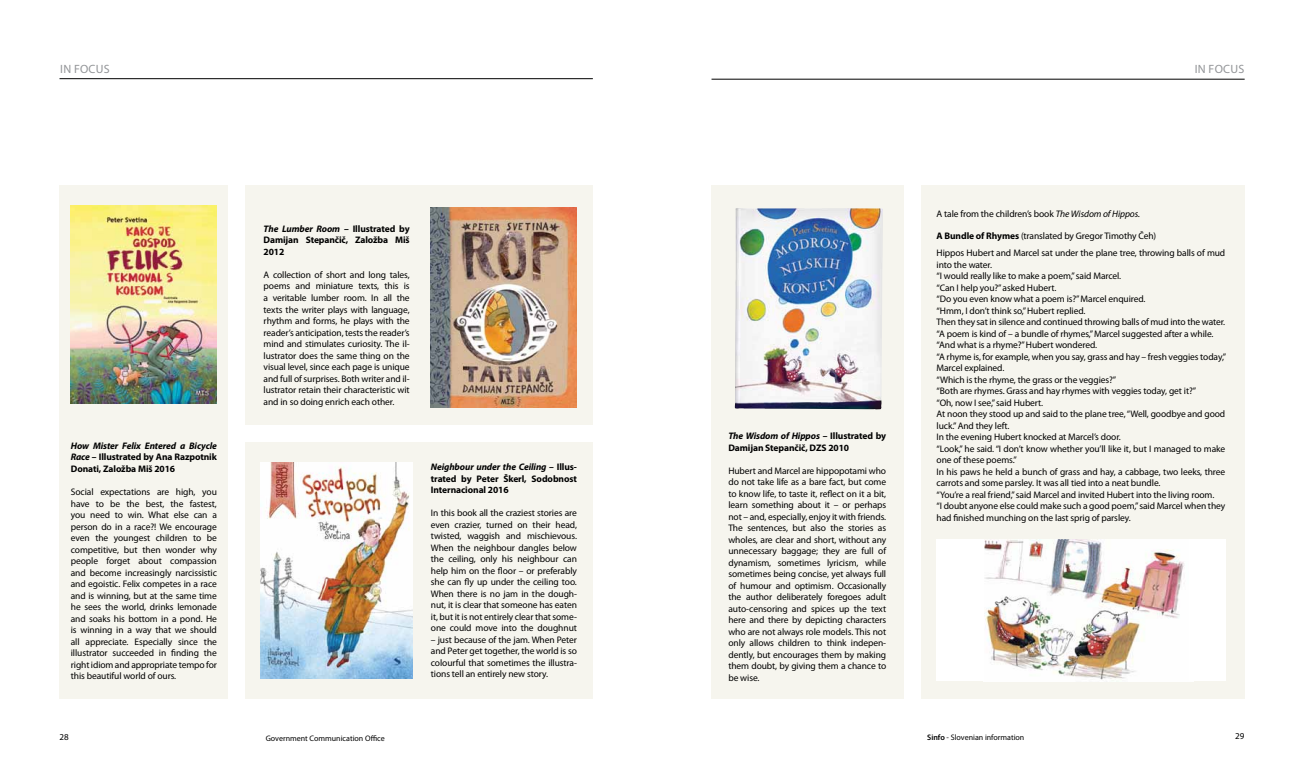
<style>
.page{position:relative;width:1304px;height:766px;background:#fff}
.page>*{position:absolute;margin:0;border:0;box-sizing:border-box;transform-origin:0 0}
.t1{font:12px "Myriad Pro";letter-spacing:.02em;color:#939598}
.t2{font:9.5px/11.5px "Myriad Pro";letter-spacing:-.01em;color:#000;text-align:justify}
.t3{font:700 9.5px/11.5px "Myriad Pro";letter-spacing:-.01em;color:#000;text-align:justify}
.t4{font:9px "Myriad Pro";color:#000}
.t5{font:8px "Myriad Pro";color:#000}
.s1{font-style:italic}
.s2{font-weight:700}
.s3{font-weight:600}
</style>
<div class="page">
<hr style="left:711px;top:79px;width:534px;height:1px;background:#000">
<hr style="left:60px;top:78px;width:533px;height:1px;background:#000">
<div style="left:712px;top:185px;width:192px;height:513px;background:#f6f5ee"></div>
<img style="left:734px;top:208px;width:149px;height:201px">
<div style="left:921px;top:185px;width:323px;height:513px;background:#f6f5ee"></div>
<img style="left:984px;top:539px;width:205px;height:142px">
<div style="left:1189px;top:539px;width:36px;height:142px;background:#fff"></div>
<div style="left:937px;top:539px;width:47px;height:142px;background:#fff"></div>
<div style="left:60px;top:185px;width:168px;height:513px;background:#f6f5ee"></div>
<img style="left:71px;top:205px;width:146px;height:198px">
<div style="left:245px;top:185px;width:347px;height:239px;background:#f6f5ee"></div>
<img style="left:431px;top:208px;width:146px;height:200px">
<div style="left:245px;top:441px;width:347px;height:257px;background:#f6f5ee"></div>
<img style="left:261px;top:462px;width:152px;height:216px">
<p class="t1" style="left:60px;top:61px;width:50px">in focus</p>
<p class="t1" style="left:1195px;top:61px;width:50px">in focus</p>
<p class="t3" style="left:71px;top:439px;width:148px"><span class="s1">How Mister Felix Entered a Bicycle Race</span> – Illustrated by Ana Razpotnik Donati, Založba Miš 2016</p>
<p class="t2" style="left:71px;top:485px;width:148px">Social expectations are high, you have to be the best, the fastest, you need to win. What else can a person do in a race?! We encourage even the youngest children to be competitive, but then wonder why people forget about compassion and become increasingly narcissistic and egoistic. Felix competes in a race and is winning, but at the same time he sees the world, drinks lemonade and soaks his bottom in a pond. He is winning in a way that we should all appreciate. Especially since the illustrator succeeded in finding the right idiom and appropriate tempo for this beautiful world of ours.</p>
<p class="t4" style="left:60px;top:731px;width:11px">28</p>
<p class="t3" style="left:264px;top:222px;width:148px"><span class="s1">The Lumber Room</span> – Illustrated by Damijan Stepančič, Založba Miš 2012</p>
<p class="t2" style="left:264px;top:269px;width:148px">A collection of short and long tales, poems and miniature texts, this is a veritable lumber room. I n all the texts the writer plays with language, rhythm and forms, he plays with the reader’s anticipation, tests the reader’s mind and stimulates curiosity. The il&shy;lustrator does the same thing on the visual level, since each page is unique and full of surprises. Both writer and il&shy;lustrator retain their characteristic wit and in so doing enrich each other.</p>
<p class="t3" style="left:431px;top:461px;width:148px"><span class="s1">Neighbour under the Ceiling</span> – Illus&shy;trated by Peter Škerl, Sodobnost Internacional 2016</p>
<p class="t2" style="left:431px;top:507px;width:148px">I n this book all the craziest stories are even crazier, turned on their head, twisted, waggish and mischievous.<br>When the neighbour dangles below the ceiling, only his neighbour can help him on the floor – or preferably she can fly up under the ceiling too.<br>When there is no jam in the dough&shy;nut, it is clear that someone has eaten it, but it is not entirely clear that some&shy;one could move into the doughnut</p>
<p class="t2" style="left:431px;top:633px;width:148px">– just because of the jam. When Peter and Peter get together, the world is so colourful that sometimes the illustra&shy;tions tell an entirely new story.</p>
<p class="t3" style="left:728px;top:429px;width:159px"><span class="s1">The Wisdom of Hippos</span> – Illustrated by<br>Damijan Stepančič, DZS 2010</p>
<p class="t2" style="left:728px;top:464px;width:160px">Hubert and Marcel are hippopotami who do not take life as a bare fact, but come to know life, to taste it, reflect on it a bit, learn something about it – or perhaps not – and, especially, enjoy it with friends.<br>The sentences, but also the stories as wholes, are clear and short, without any unnecessary baggage; they are full of dynamism, sometimes lyricism, while sometimes being concise, yet always full of humour and optimism. Occasionally the author deliberately foregoes adult auto-censoring and spices up the text here and there by depicting characters who are not always role models. This not only allows children to think indepen&shy;dently, but encourages them by making them doubt, by giving them a chance to be wise.</p>
<p class="t2" style="left:937px;top:208px;width:205px">A tale from the children’s book <span class="s1">The Wisdom of Hippos.</span></p>
<p class="t2" style="left:937px;top:226px;width:290px;line-height:17.5px"><span class="s2">A Bundle of Rhymes</span> (translated by Gregor Timothy Čeh)<br>Hippos Hubert and Marcel sat under the plane tree, throwing balls of mud</p>
<p class="t2" style="left:937px;top:258px;width:291px;text-align:left">into the water.<br>“I would really like to make a poem,” said Marcel.<br>“Can I help you?” asked Hubert.<br>“Do you even know what a poem is?” Marcel enquired.<br>“Hmm, I don’t think so,” Hubert replied.<br>Then they sat in silence and continued throwing balls of mud into the water. “A poem is kind of – a bundle of rhymes,” Marcel suggested after a while. “And what is a rhyme?” Hubert wondered.<br>“A rhyme is, for example, when you say, grass and hay – fresh veggies today,” Marcel explained.<br>“Which is the rhyme, the grass or the veggies?”<br>“Both are rhymes. Grass and hay rhymes with veggies today, get it?”<br>“Oh, now I see,” said Hubert.<br>At noon they stood up and said to the plane tree, “Well, goodbye and good luck.” And they left.<br>I n the evening Hubert knocked at Marcel’s door.<br>“Look,” he said. “I don’t know whether you’ll like it, but I managed to make one of these poems.”<br>I n his paws he held a bunch of grass and hay, a cabbage, two leeks, three carrots and some parsley. It was all tied into a neat bundle.<br>“You’re a real friend,” said Marcel and invited Hubert into the living room.<br>“I doubt anyone else could make such a good poem,” said Marcel when they had finished munching on the last sprig of parsley.</p>
<p class="t5" style="left:266px;top:733px;width:121px">Government Communication Office</p>
<p class="t5" style="left:927px;top:731px;width:99px"><span class="s3">Sinfo</span> - Slovenian information</p>
<p class="t4" style="left:1235px;top:730px;width:11px">29</p>
</div>
